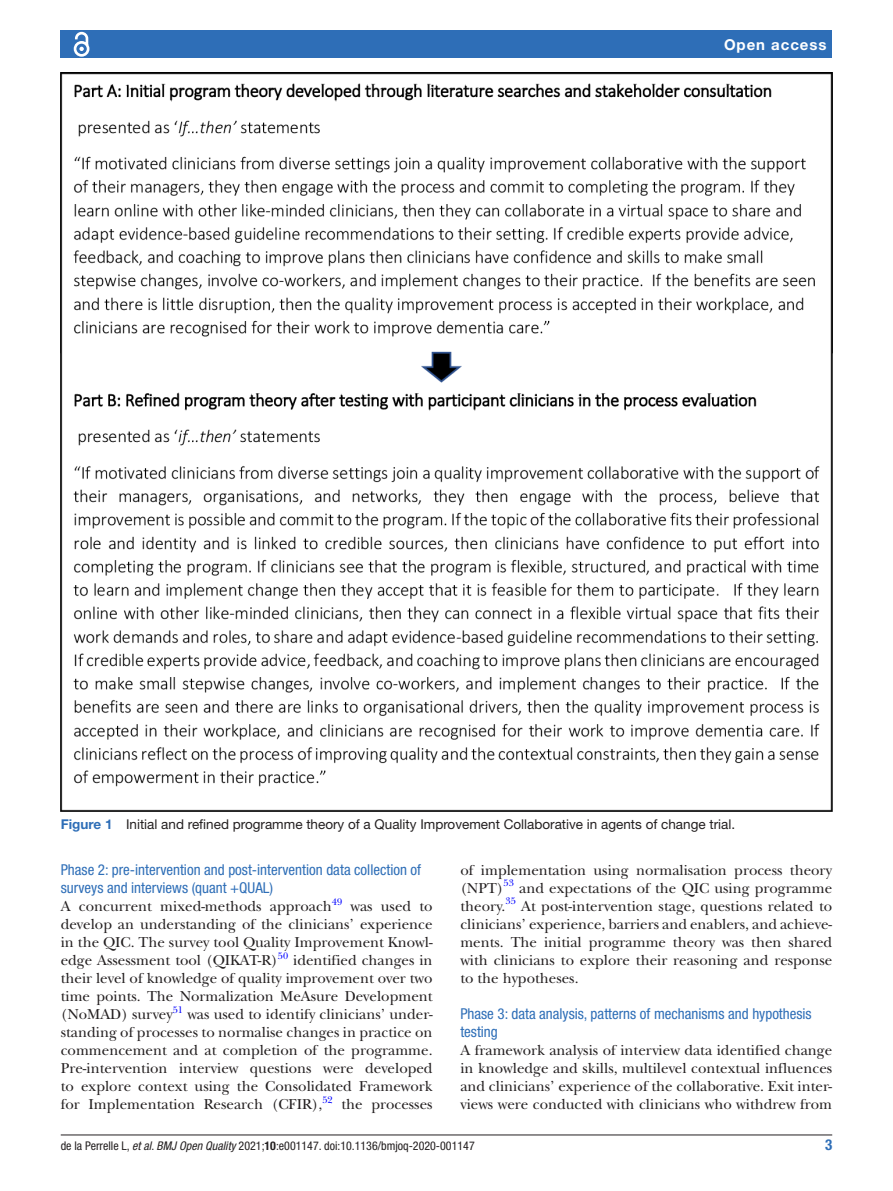
<style>
.page{position:relative;width:893px;height:1191px;background:#fff}
.page>*{position:absolute;margin:0;border:0;box-sizing:border-box;transform-origin:0 0}
.t1{font:15px/18px "New Baskerville";color:#231f20;text-align:justify}
.t2{font:condensed 15px/18px "Helvetica Neue LT Std";color:#2e6eb7}
.t3{font:700 15px "Helvetica Neue LT Std";letter-spacing:.065em;color:#fff}
.t4{font:700 condensed 15px "Helvetica Neue LT Std";color:#2e6eb7}
.t5{font:13.5px "Helvetica Neue LT Std";color:#231f20}
.t6{font:condensed 12px "Helvetica Neue LT Std";color:#231f20}
.t7{font:9.9px "New Baskerville";color:#00f}
.s1{font-weight:700;color:#2e6eb7}
.s2{font-style:italic}
.s3{font-weight:700}
</style>
<div class="page">
<hr style="left:61px;top:1134px;width:771px;height:1px;background:#231f20">
<div style="left:61px;top:31px;width:771px;height:27px;background:#2e6eb7"></div>
<svg style="left:73px;top:31px;width:17px;height:26px"></svg>
<img style="left:61px;top:73px;width:771px;height:738px">
<p class="t3" style="left:724px;top:35px;width:104px">Open access</p>
<p class="t5" style="left:61px;top:816px;width:676px"><span class="s1">Figure 1</span> Initial and refined programme theory of a Quality Improvement Collaborative in agents of change trial.</p>
<p class="t2" style="left:61px;top:861px;width:362px">Phase 2: pre-intervention and post-intervention data collection of surveys and interviews (quant +QUAL)</p>
<p class="t1" style="left:61px;top:897px;width:273px">A concurrent mixed-methods approach</p>
<p class="t7" style="left:332px;top:895px;width:12px">49</p>
<p class="t1" style="left:61px;top:897px;width:373px;text-indent:290px">was used to develop an understanding of the clinicians’ experience in the QIC. The survey tool Quality Improvement Knowl&shy;edge Assessment tool (QIKAT-R)</p>
<p class="t7" style="left:278px;top:949px;width:12px">50</p>
<p class="t1" style="left:61px;top:951px;width:373px;text-indent:232px">identified changes in their level of knowledge of quality improvement over two time points. The Normalization MeAsure Development (NoMAD) survey</p>
<p class="t7" style="left:173px;top:1003px;width:12px">51</p>
<p class="t1" style="left:61px;top:1005px;width:373px;text-indent:127px">was used to identify clinicians’ under&shy;standing of processes to normalise changes in practice on commencement and at completion of the programme.<br>Pre-intervention interview questions were developed to explore context using the Consolidated Framework for Implementation Research (CFIR),</p>
<p class="t7" style="left:322px;top:1093px;width:12px">52</p>
<p class="t1" style="left:341px;top:1095px;width:93px">the processes</p>
<p class="t1" style="left:460px;top:861px;width:373px">of implementation using normalisation process theory (NPT)<sup>53</sup> and expectations of the QIC using programme theory.</p>
<p class="t7" style="left:505px;top:895px;width:12px">35</p>
<p class="t1" style="left:460px;top:897px;width:373px;text-indent:61px">At post-intervention stage, questions related to clinicians’ experience, barriers and enablers, and achieve&shy;ments. The initial programme theory was then shared with clinicians to explore their reasoning and response to the hypotheses.</p>
<p class="t2" style="left:460px;top:1005px;width:353px">Phase 3: data analysis, patterns of mechanisms and hypothesis testing</p>
<p class="t1" style="left:460px;top:1041px;width:373px">A framework analysis of interview data identified change in knowledge and skills, multilevel contextual influences and clinicians’ experience of the collaborative. Exit inter&shy;views were conducted with clinicians who withdrew from</p>
<p class="t6" style="left:61px;top:1138px;width:415px">de la Perrelle L, <span class="s2">et al</span>. <span class="s2">BMJ Open Quality</span> 2021;<span class="s3">10</span>:e001147. doi:10.1136/bmjoq-2020-001147</p>
<p class="t4" style="left:825px;top:1135px;width:9px">3</p>
</div>
